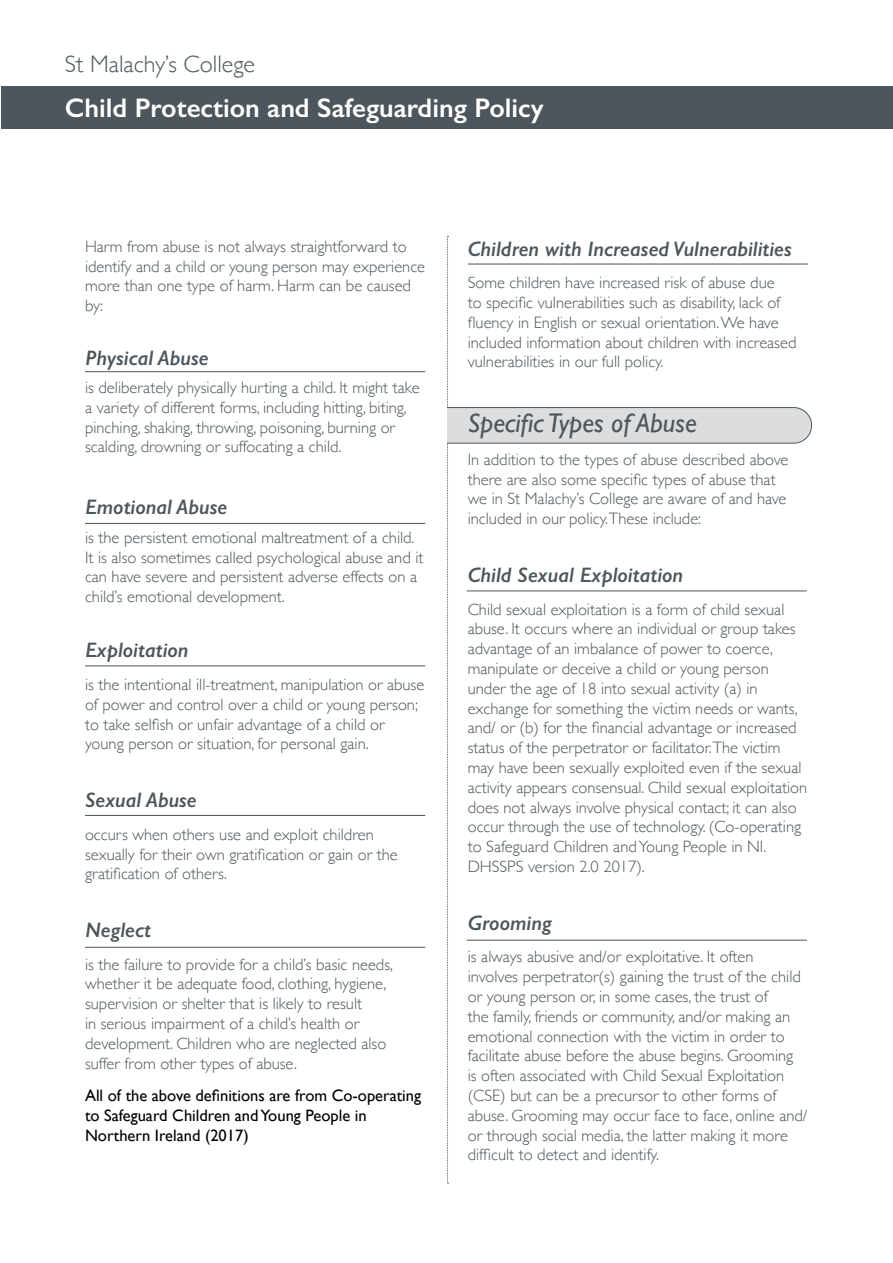
<style>
.page{position:relative;width:893px;height:1263px;background:#fff}
.page>*{position:absolute;margin:0;border:0;box-sizing:border-box;transform-origin:0 0}
.t1{font:600 27px "Gill Sans";color:#fff}
.t2{font:italic 27px "Gill Sans";color:#4c565c}
.t3{font:300 24px "Gill Sans";color:#4c565c}
.t4{font:italic 600 21px "Gill Sans";color:#4c565c}
.t5{font:300 16.5px/19.8px "Gill Sans";color:#4c565c}
.t6{font:16.5px/19.8px "Gill Sans";color:#000}
</style>
<div class="page">
<div style="left:1px;top:87px;width:892px;height:42px;background:#4c565c"></div>
<svg style="left:447px;top:236px;width:2px;height:948px"></svg>
<hr style="left:85px;top:371px;width:340px;height:1px;background:#4c565c">
<div style="left:421px;top:408px;width:391px;height:35px;background:#dbddde;border-radius:18px"></div>
<div style="left:421px;top:407px;width:391px;height:36px;border:1px solid #4c565c;border-radius:18px"></div>
<hr style="left:85px;top:665px;width:340px;height:1px;background:#4c565c">
<hr style="left:85px;top:815px;width:340px;height:1px;background:#4c565c">
<hr style="left:468px;top:264px;width:340px;height:1px;background:#4c565c">
<hr style="left:85px;top:947px;width:340px;height:1px;background:#4c565c">
<hr style="left:85px;top:523px;width:340px;height:1px;background:#4c565c">
<div style="left:421px;top:400px;width:26px;height:62px;background:#fff"></div>
<hr style="left:467px;top:590px;width:340px;height:1px;background:#4c565c">
<hr style="left:467px;top:940px;width:340px;height:1px;background:#4c565c">
<h2 class="t3" style="left:65px;top:45px;width:192px">St Malachy’s College</h2>
<h1 class="t1" style="left:65px;top:91px;width:480px">Child Protection and Safeguarding Policy</h1>
<p class="t5" style="left:85px;top:236px;width:342px">Harm from abuse is not always straightforward to identify and a child or young person may experience more than one type of harm. Harm can be caused by:</p>
<p class="t4" style="left:85px;top:345px;width:125px">Physical Abuse</p>
<p class="t5" style="left:85px;top:377px;width:336px">is deliberately physically hurting a child. It might take a variety of different forms, including hitting, biting, pinching, shaking, throwing, poisoning, burning or scalding, drowning or suffocating a child.</p>
<p class="t4" style="left:85px;top:495px;width:144px">Emotional Abuse</p>
<p class="t5" style="left:85px;top:527px;width:340px">is the persistent emotional maltreatment of a child.<br>It is also sometimes called psychological abuse and it can have severe and persistent adverse effects on a child’s emotional development.</p>
<p class="t4" style="left:85px;top:638px;width:105px">Exploitation</p>
<p class="t5" style="left:85px;top:674px;width:341px">is the intentional ill-treatment, manipulation or abuse of power and control over a child or young person; to take selfish or unfair advantage of a child or young person or situation, for personal gain.</p>
<p class="t4" style="left:85px;top:787px;width:113px">Sexual Abuse</p>
<p class="t5" style="left:85px;top:824px;width:314px">occurs when others use and exploit children sexually for their own gratification or gain or the gratification of others.</p>
<p class="t4" style="left:85px;top:917px;width:68px">Neglect</p>
<p class="t5" style="left:85px;top:953px;width:310px">is the failure to provide for a child’s basic needs, whether it be adequate food, clothing, hygiene, supervision or shelter that is likely to result<br>in serious impairment of a child’s health or development. Children who are neglected also suffer from other types of abuse.</p>
<p class="t6" style="left:85px;top:1085px;width:338px">All of the above definitions are from Co-operating to Safeguard Children and Young People in<br>Northern Ireland (2017)</p>
<p class="t4" style="left:468px;top:236px;width:326px">Children with Increased Vulnerabilities</p>
<p class="t5" style="left:468px;top:272px;width:330px">Some children have increased risk of abuse due<br>to specific vulnerabilities such as disability, lack of fluency in English or sexual orientation. We have included information about children with increased vulnerabilities in our full policy.</p>
<h1 class="t2" style="left:468px;top:408px;width:231px">Specific Types of Abuse</h1>
<p class="t5" style="left:468px;top:449px;width:322px">In addition to the types of abuse described above there are also some specific types of abuse that we in St Malachy’s College are aware of and have included in our policy.These include:</p>
<p class="t4" style="left:468px;top:562px;width:217px">Child Sexual Exploitation</p>
<p class="t5" style="left:468px;top:598px;width:341px">Child sexual exploitation is a form of child sexual abuse. It occurs where an individual or group takes advantage of an imbalance of power to coerce, manipulate or deceive a child or young person under the age of 18 into sexual activity (a) in exchange for something the victim needs or wants, and/ or (b) for the financial advantage or increased status of the perpetrator or facilitator.The victim may have been sexually exploited even if the sexual activity appears consensual. Child sexual exploitation does not always involve physical contact; it can also occur through the use of technology. (Co-operating to Safeguard Children and Young People in NI.<br>DHSSPS version 2.0 2017).</p>
<p class="t4" style="left:468px;top:910px;width:86px">Grooming</p>
<p class="t5" style="left:468px;top:946px;width:341px">is always abusive and/or exploitative. It often involves perpetrator(s) gaining the trust of the child or young person or, in some cases, the trust of<br>the family, friends or community, and/or making an emotional connection with the victim in order to facilitate abuse before the abuse begins. Grooming<br>is often associated with Child Sexual Exploitation (CSE) but can be a precursor to other forms of abuse. Grooming may occur face to face, online and/ or through social media, the latter making it more difficult to detect and identify.</p>
</div>
